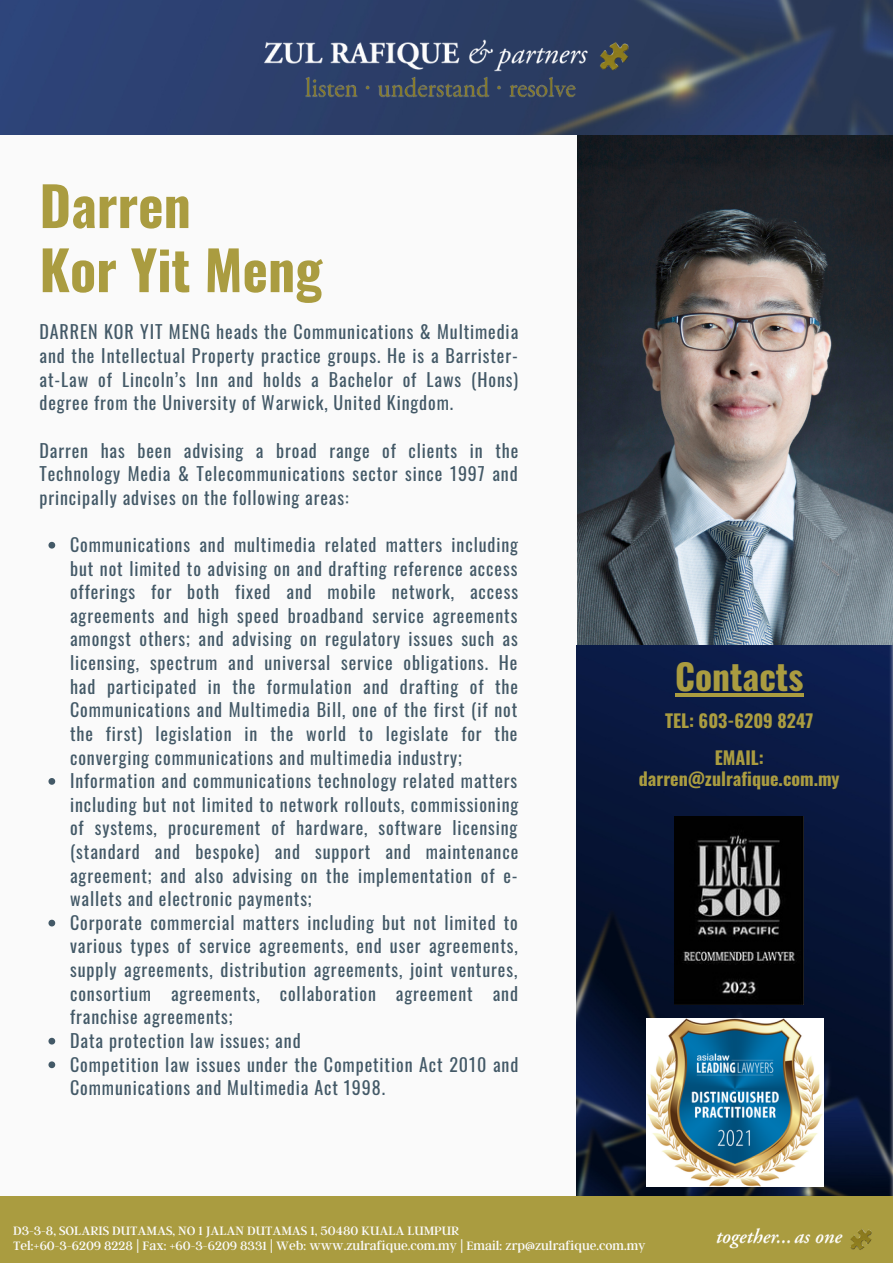
<style>
.page{position:relative;width:893px;height:1264px;background:#fff}
.page>*{position:absolute;margin:0;border:0;box-sizing:border-box;transform-origin:0 0}
.t1{font:700 54px/64.1px "Oswald";color:#aa9c40}
.t2{font:700 35.4px "Oswald";color:#aa9c40}
.t3{font:18px/23.5px "Oswald";letter-spacing:.05em;color:#435967;text-align:justify}
.t4{font:700 18px/36.6px "Oswald";color:#aa9c40;text-align:center}
.t5{font:13.5px/15.8px "Argent CF";color:#fafafa}
</style>
<div class="page">
<div style="left:0;top:0;width:892px;height:1262px;background:#fafafa"></div>
<img style="left:576px;top:135px;width:316px;height:1061px">
<img style="left:0;top:0;width:892px;height:135px">
<img style="left:256px;top:24px;width:379px;height:57px">
<svg style="left:48px;top:542px;width:7px;height:6px"></svg>
<svg style="left:48px;top:778px;width:7px;height:6px"></svg>
<svg style="left:48px;top:919px;width:7px;height:7px"></svg>
<svg style="left:48px;top:1037px;width:7px;height:7px"></svg>
<svg style="left:48px;top:1061px;width:7px;height:7px"></svg>
<div style="left:0;top:1196px;width:892px;height:66px;background:#aa9c40"></div>
<img style="left:716px;top:1228px;width:156px;height:22px">
<img style="left:304px;top:70px;width:273px;height:39px">
<hr style="left:675px;top:693px;width:128px;height:3px;background:#aa9c40">
<img style="left:674px;top:816px;width:129px;height:188px">
<img style="left:646px;top:1018px;width:177px;height:168px">
<h1 class="t1" style="left:39px;top:172px;width:284px">Darren<br>Kor Yit Meng</h1>
<p class="t3" style="left:39px;top:319px;width:480px">DARREN KOR YIT MENG heads the Communications &amp; Multimedia and the Intellectual Property practice groups. He is a Barrister&shy;at-Law of Lincoln’s Inn and holds a Bachelor of Laws (Hons) degree from the University of Warwick, United Kingdom.</p>
<p class="t3" style="left:39px;top:437px;width:480px">Darren has been advising a broad range of clients in the Technology Media &amp; Telecommunications sector since 1997 and principally advises on the following areas:</p>
<p class="t3" style="left:70px;top:532px;width:450px;text-align:left">Communications and multimedia related matters including but not limited to advising on and drafting reference access offerings for both fixed and mobile network, access agreements and high speed broadband service agreements amongst others; and advising on regulatory issues such as licensing, spectrum and universal service obligations. He had participated in the formulation and drafting of the Communications and Multimedia Bill, one of the first (if not the first) legislation in the world to legislate for the converging communications and multimedia industry; Information and communications technology related matters including but not limited to network rollouts, commissioning of systems, procurement of hardware, software licensing (standard and bespoke) and support and maintenance agreement; and also advising on the implementation of e&shy;wallets and electronic payments;<br>Corporate commercial matters including but not limited to various types of service agreements, end user agreements, supply agreements, distribution agreements, joint ventures, consortium agreements, collaboration agreement and franchise agreements;<br>Data protection law issues; and<br>Competition law issues under the Competition Act 2010 and Communications and Multimedia Act 1998.</p>
<h2 class="t2" style="left:675px;top:648px;width:130px">Contacts</h2>
<p class="t4" style="left:665px;top:702px;width:150px">TEL: 603-6209 8247<br>EMAIL:</p>
<p class="t4" style="left:638px;top:760px;width:202px">darren@zulrafique.com.my</p>
<p class="t5" style="left:13px;top:1221px;width:634px">D3-3-8, SOLARIS DUTAMAS, NO 1 JALAN DUTAMAS 1, 50480 KUALA LUMPUR<br>Tel:+60-3-6209 8228 | Fax: +60-3-6209 8331 | Web: www.zulrafique.com.my | Email: zrp@zulrafique.com.my</p>
</div>
